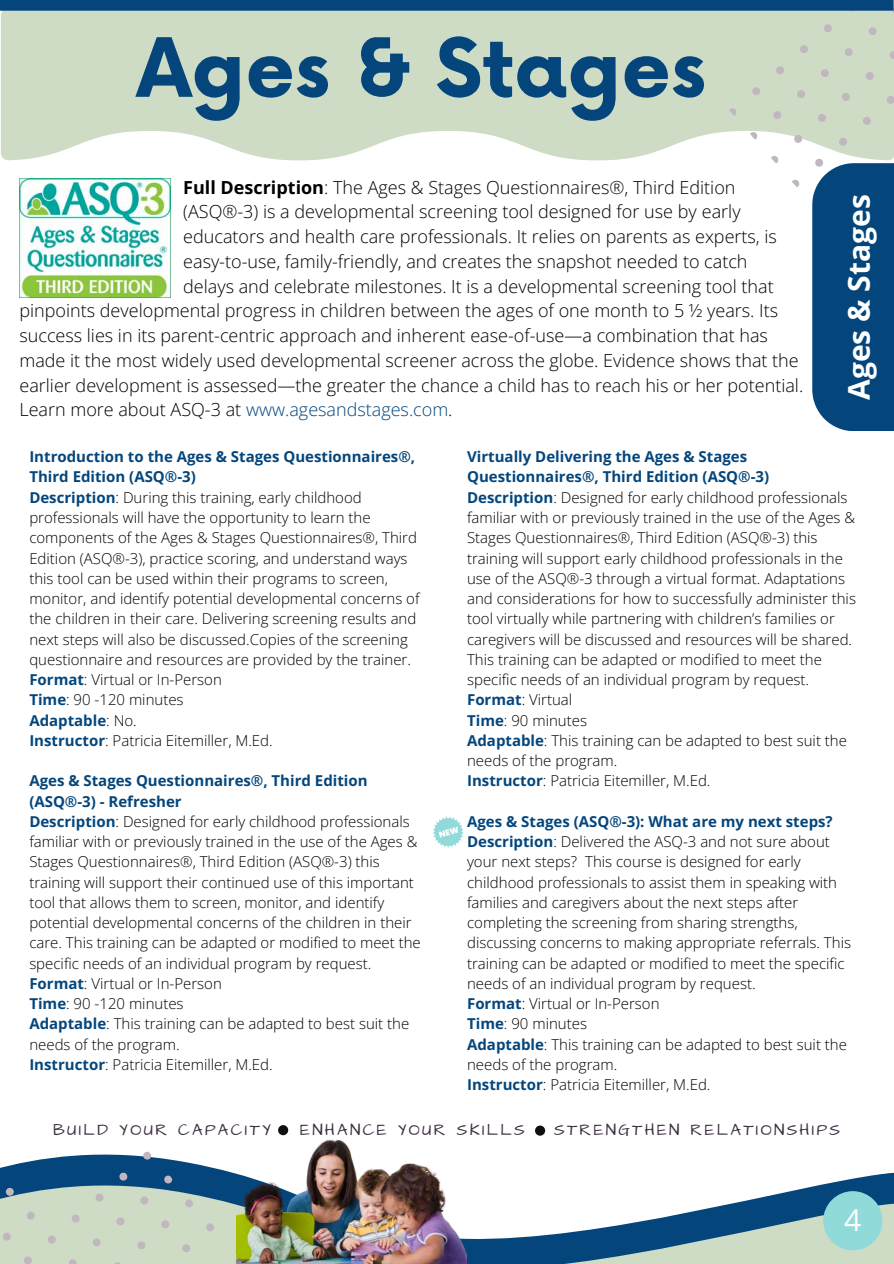
<style>
.page{position:relative;width:894px;height:1264px;background:#fff}
.page>*{position:absolute;margin:0;border:0;box-sizing:border-box;transform-origin:0 0}
.t1{font:700 79.5px "Now";color:#04467c}
.t2{font:700 30px "Open Sans";color:#fff}
.t3{font:30px "Open Sans";color:#fff}
.t4{font:300 18px "Open Sans";color:#000}
.t5{font:16.5px "Architects Daughter";letter-spacing:.14em;color:#3e2f42}
.t6{font:300 15px/20.2px "Open Sans";color:#000}
.t7{font:700 15px/20.2px "Open Sans";color:#04467c}
.s1{font-weight:700}
.s2{color:#04467c}
.s3{font-weight:700;color:#04467c}
.s4{font-weight:300;color:#000}
</style>
<div class="page">
<div style="left:0;top:74px;width:30px;height:63px;background:#f8faf7"></div>
<svg style="left:0;top:1154px;width:893px;height:23px"></svg>
<svg style="left:0;top:1177px;width:893px;height:86px"></svg>
<div style="left:823px;top:1191px;width:59px;height:59px;background:#91dada;border-radius:50%"></div>
<svg style="left:1px;top:11px;width:892px;height:149px;background:#d2deca"></svg>
<svg style="left:884px;top:94px;width:9px;height:11px"></svg>
<svg style="left:861px;top:115px;width:11px;height:11px"></svg>
<svg style="left:837px;top:136px;width:11px;height:11px"></svg>
<svg style="left:813px;top:157px;width:11px;height:6px"></svg>
<svg style="left:792px;top:179px;width:8px;height:8px"></svg>
<svg style="left:887px;top:49px;width:6px;height:12px"></svg>
<svg style="left:863px;top:70px;width:12px;height:12px"></svg>
<svg style="left:840px;top:91px;width:11px;height:12px"></svg>
<svg style="left:816px;top:112px;width:11px;height:11px"></svg>
<svg style="left:792px;top:133px;width:11px;height:11px"></svg>
<svg style="left:768px;top:154px;width:11px;height:10px"></svg>
<svg style="left:890px;top:11px;width:3px;height:5px"></svg>
<svg style="left:866px;top:26px;width:12px;height:11px"></svg>
<svg style="left:842px;top:47px;width:12px;height:11px"></svg>
<svg style="left:819px;top:67px;width:11px;height:12px"></svg>
<svg style="left:795px;top:88px;width:11px;height:12px"></svg>
<svg style="left:771px;top:109px;width:11px;height:12px"></svg>
<svg style="left:747px;top:130px;width:11px;height:12px"></svg>
<svg style="left:845px;top:11px;width:12px;height:2px"></svg>
<svg style="left:822px;top:23px;width:11px;height:11px"></svg>
<svg style="left:798px;top:44px;width:11px;height:11px"></svg>
<svg style="left:774px;top:65px;width:11px;height:11px"></svg>
<svg style="left:750px;top:86px;width:11px;height:11px"></svg>
<svg style="left:726px;top:106px;width:11px;height:12px"></svg>
<div style="left:812px;top:163px;width:81px;height:268px;background:#04467c"></div>
<img style="left:19px;top:178px;width:151px;height:120px">
<div style="left:0;top:0;width:893px;height:11px;background:#04467c"></div>
<svg style="left:535px;top:1125px;width:10px;height:10px"></svg>
<img style="left:236px;top:1125px;width:230px;height:138px">
<svg style="left:204px;top:1221px;width:12px;height:11px"></svg>
<svg style="left:181px;top:1242px;width:11px;height:11px"></svg>
<svg style="left:183px;top:1197px;width:12px;height:11px"></svg>
<svg style="left:160px;top:1218px;width:11px;height:11px"></svg>
<svg style="left:136px;top:1239px;width:11px;height:11px"></svg>
<svg style="left:112px;top:1260px;width:11px;height:3px"></svg>
<svg style="left:162px;top:1173px;width:12px;height:12px"></svg>
<svg style="left:139px;top:1194px;width:11px;height:12px"></svg>
<svg style="left:115px;top:1215px;width:11px;height:11px"></svg>
<svg style="left:91px;top:1236px;width:11px;height:11px"></svg>
<svg style="left:67px;top:1257px;width:11px;height:6px"></svg>
<svg style="left:142px;top:1151px;width:11px;height:10px"></svg>
<svg style="left:118px;top:1170px;width:11px;height:12px"></svg>
<svg style="left:94px;top:1191px;width:11px;height:12px"></svg>
<svg style="left:70px;top:1212px;width:11px;height:12px"></svg>
<svg style="left:46px;top:1233px;width:11px;height:12px"></svg>
<svg style="left:22px;top:1254px;width:11px;height:9px"></svg>
<svg style="left:25px;top:1209px;width:11px;height:12px"></svg>
<svg style="left:1px;top:1230px;width:12px;height:12px"></svg>
<svg style="left:4px;top:1186px;width:11px;height:11px"></svg>
<svg style="left:433px;top:816px;width:31px;height:31px"></svg>
<p class="t1" style="left:136px;top:25px;width:570px">Ages &amp; Stages</p>
<p class="t4" style="left:183px;top:174px;width:553px"><span class="s1">Full Description</span>: The Ages &amp; Stages Questionnaires®, Third Edition</p>
<p class="t4" style="left:183px;top:199px;width:558px">(ASQ®-3) is a developmental screening tool designed for use by early</p>
<p class="t4" style="left:183px;top:224px;width:595px">educators and health care professionals. It relies on parents as experts, is</p>
<p class="t4" style="left:183px;top:248px;width:565px">easy-to-use, family-friendly, and creates the snapshot needed to catch</p>
<p class="t4" style="left:183px;top:273px;width:592px">delays and celebrate milestones. It is a developmental screening tool that</p>
<p class="t4" style="left:19px;top:298px;width:760px">pinpoints developmental progress in children between the ages of one month to 5 ½ years. Its</p>
<p class="t4" style="left:19px;top:323px;width:749px">success lies in its parent-centric approach and inherent ease-of-use—a combination that has</p>
<p class="t4" style="left:19px;top:347px;width:780px">made it the most widely used developmental screener across the globe. Evidence shows that the</p>
<p class="t4" style="left:19px;top:372px;width:785px">earlier development is assessed—the greater the chance a child has to reach his or her potential.</p>
<p class="t4" style="left:19px;top:397px;width:434px">Learn more about ASQ-3 at <span class="s2">www.agesandstages.com</span>.</p>
<p class="t7" style="left:467px;top:446px;width:303px">Virtually Delivering the Ages &amp; Stages<br>Questionnaires®, Third Edition (ASQ®-3)</p>
<p class="t6" style="left:467px;top:487px;width:390px"><span class="s3">Description</span>: Designed for early childhood professionals familiar with or previously trained in the use of the Ages &amp; Stages Questionnaires®, Third Edition (ASQ®-3) this training will support early childhood professionals in the use of the ASQ®-3 through a virtual format. Adaptations and considerations for how to successfully administer this tool virtually while partnering with children’s families or caregivers will be discussed and resources will be shared.<br>This training can be adapted or modified to meet the specific needs of an individual program by request.</p>
<p class="t6" style="left:467px;top:689px;width:107px"><span class="s3">Format</span>: Virtual</p>
<p class="t6" style="left:467px;top:709px;width:121px"><span class="s3">Time</span>: 90 minutes</p>
<p class="t6" style="left:467px;top:730px;width:381px"><span class="s3">Adaptable</span>: This training can be adapted to best suit the needs of the program.</p>
<p class="t6" style="left:467px;top:770px;width:245px"><span class="s3">Instructor</span>: Patricia Eitemiller, M.Ed.</p>
<p class="t7" style="left:467px;top:811px;width:367px">Ages &amp; Stages (ASQ®-3): What are my next steps?</p>
<p class="t6" style="left:467px;top:831px;width:385px"><span class="s3">Description</span>: Delivered the ASQ-3 and not sure about your next steps? This course is designed for early childhood professionals to assist them in speaking with families and caregivers about the next steps after completing the screening from sharing strengths, discussing concerns to making appropriate referrals. This training can be adapted or modified to meet the specific needs of an individual program by request.</p>
<p class="t6" style="left:467px;top:993px;width:194px"><span class="s3">Format</span>: Virtual or In-Person</p>
<p class="t6" style="left:467px;top:1013px;width:121px"><span class="s3">Time</span>: 90 minutes</p>
<p class="t6" style="left:467px;top:1033px;width:381px"><span class="s3">Adaptable</span>: This training can be adapted to best suit the needs of the program.</p>
<p class="t6" style="left:467px;top:1074px;width:245px"><span class="s3">Instructor</span>: Patricia Eitemiller, M.Ed.</p>
<p class="t2" style="left:837px;top:400px;width:207px;rotate:-90deg">Ages &amp; Stages</p>
<h1 class="t7" style="left:29px;top:446px;width:387px">Introduction to the Ages &amp; Stages Questionnaires®,<br>Third Edition (ASQ®-3)</h1>
<h2 class="t6" style="left:29px;top:487px;width:391px"><span class="s3">Description</span>: During this training, early childhood professionals will have the opportunity to learn the components of the Ages &amp; Stages Questionnaires®, Third Edition (ASQ®-3), practice scoring, and understand ways this tool can be used within their programs to screen, monitor, and identify potential developmental concerns of the children in their care. Delivering screening results and next steps will also be discussed.Copies of the screening questionnaire and resources are provided by the trainer.</h2>
<h4 class="t6" style="left:29px;top:669px;width:194px"><span class="s3">Format</span>: Virtual or In-Person</h4>
<p class="t6" style="left:29px;top:689px;width:156px"><span class="s3">Time</span>: 90 -120 minutes</p>
<p class="t7" style="left:29px;top:709px;width:109px">Adaptable<span class="s4">: No.</span></p>
<p class="t6" style="left:29px;top:730px;width:245px"><span class="s3">Instructor</span>: Patricia Eitemiller, M.Ed.</p>
<p class="t7" style="left:29px;top:770px;width:340px">Ages &amp; Stages Questionnaires®, Third Edition (ASQ®-3) - Refresher</p>
<p class="t6" style="left:29px;top:811px;width:393px"><span class="s3">Description</span>: Designed for early childhood professionals familiar with or previously trained in the use of the Ages &amp; Stages Questionnaires®, Third Edition (ASQ®-3) this training will support their continued use of this important tool that allows them to screen, monitor, and identify potential developmental concerns of the children in their care. This training can be adapted or modified to meet the specific needs of an individual program by request.</p>
<p class="t6" style="left:29px;top:973px;width:194px"><span class="s3">Format</span>: Virtual or In-Person</p>
<p class="t6" style="left:29px;top:993px;width:156px"><span class="s3">Time</span>: 90 -120 minutes</p>
<p class="t6" style="left:29px;top:1013px;width:381px"><span class="s3">Adaptable</span>: This training can be adapted to best suit the needs of the program.</p>
<p class="t6" style="left:29px;top:1054px;width:245px"><span class="s3">Instructor</span>: Patricia Eitemiller, M.Ed.</p>
<p class="t5" style="left:53px;top:1118px;width:219px">BUILD YOUR CAPACITY</p>
<p class="t5" style="left:300px;top:1118px;width:226px">ENHANCE YOUR SKILLS</p>
<p class="t5" style="left:554px;top:1118px;width:287px">STRENGTHEN RELATIONSHIPS</p>
<p class="t3" style="left:844px;top:1199px;width:19px">4</p>
</div>
